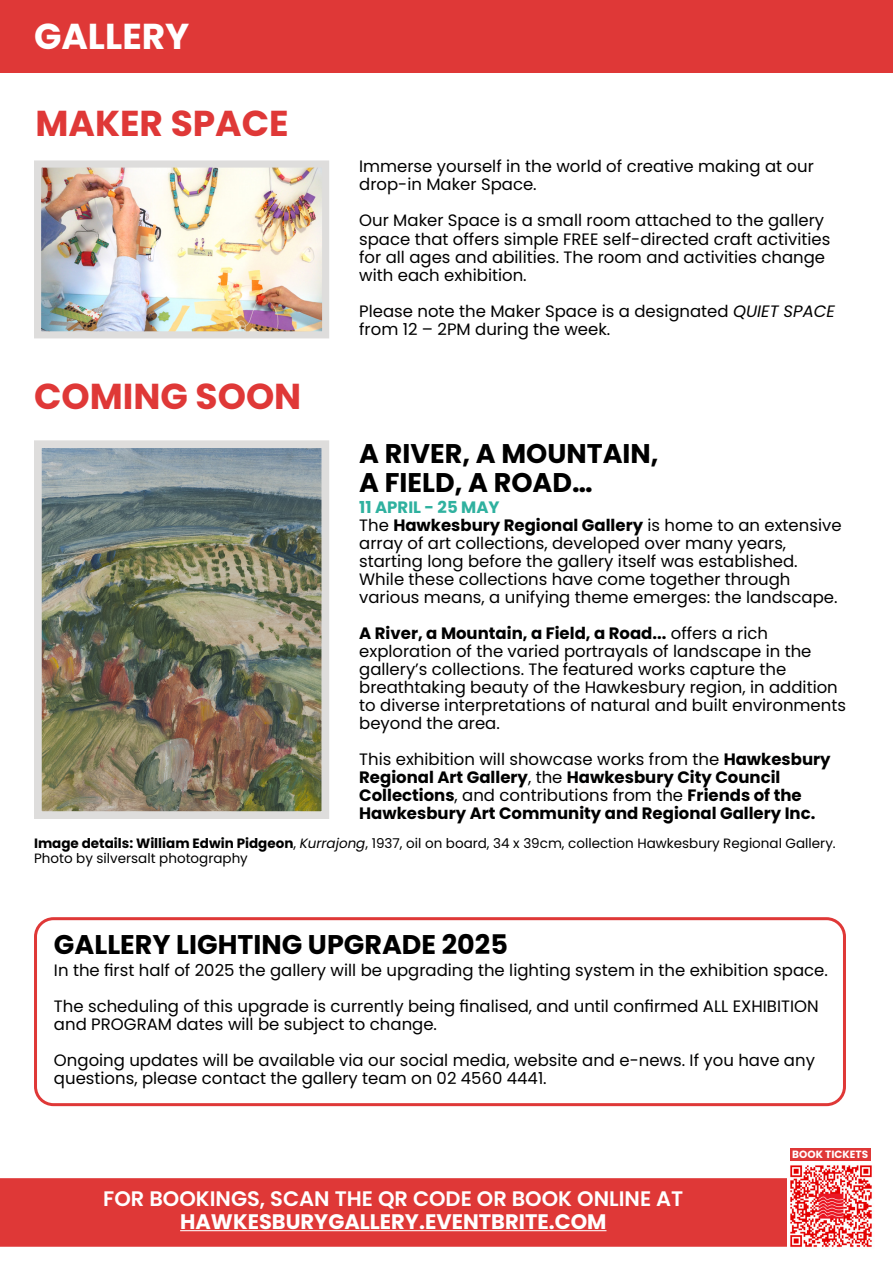
<style>
.page{position:relative;width:893px;height:1263px;background:#fff}
.page>*{position:absolute;margin:0;border:0;box-sizing:border-box;transform-origin:0 0}
.t1{font:700 36px "Poppins";color:#df3837}
.t2{font:700 36px "Poppins";color:#fff}
.t3{font:700 27px/28.5px "Poppins";color:#000}
.t4{font:600 21px "Poppins";color:#fff}
.t5{font:700 21px "Poppins";color:#fff}
.t6{font:16.5px/18px "Poppins";color:#000101}
.t7{font:700 16.5px/18px "Poppins";color:#000101}
.t8{font:13.5px/15px "Poppins";color:#000101}
.t9{font:700 10.5px "Poppins";color:#fff}
.s1{font-style:italic}
.s2{font-weight:700;color:#2fb19f}
.s3{font-weight:700}
.s4{font-weight:400}
</style>
<div class="page">
<div style="left:0;top:0;width:893px;height:72px;background:#df3837"></div>
<img style="left:42px;top:168px;width:279px;height:162px">
<div style="left:34px;top:160px;width:295px;height:178px;border:7px solid #dedddc"></div>
<div style="left:2px;top:1180px;width:809px;height:65px;background:#df3837"></div>
<div style="left:0;top:1178px;width:812px;height:69px;border:3px solid #df3837"></div>
<img style="left:787px;top:1165px;width:85px;height:82px">
<div style="left:790px;top:1148px;width:81px;height:13px;background:#df3837"></div>
<hr style="left:180px;top:1230px;width:426px;height:1px;background:#fff">
<img style="left:43px;top:449px;width:277px;height:361px">
<div style="left:34px;top:440px;width:295px;height:379px;border:8px solid #dedddc"></div>
<div style="left:34px;top:917px;width:812px;height:189px;border:3px solid #df3837;border-radius:18px"></div>
<h1 class="t2" style="left:34px;top:15px;width:157px">GALLERY</h1>
<h1 class="t1" style="left:35px;top:102px;width:255px">MAKER SPACE</h1>
<h1 class="t1" style="left:34px;top:375px;width:269px">COMING SOON</h1>
<p class="t6" style="left:359px;top:158px;width:456px">Immerse yourself in the world of creative making at our drop-in Maker Space.</p>
<p class="t6" style="left:359px;top:212px;width:473px">Our Maker Space is a small room attached to the gallery space that offers simple FREE self-directed craft activities for all ages and abilities. The room and activities change with each exhibition.</p>
<p class="t6" style="left:359px;top:302px;width:477px">Please note the Maker Space is a designated <span class="s1">QUIET SPACE </span>from 12 – 2PM during the week.</p>
<h2 class="t3" style="left:359px;top:440px;width:301px">A RIVER, A MOUNTAIN,<br>A FIELD, A ROAD…</h2>
<p class="t6" style="left:359px;top:498px;width:484px"><span class="s2">11 APRIL - 25 MAY<br></span>The <span class="s3">Hawkesbury Regional Gallery</span> is home to an extensive array of art collections, developed over many years, starting long before the gallery itself was established.<br>While these collections have come together through various means, a unifying theme emerges: the landscape.</p>
<p class="t6" style="left:359px;top:624px;width:488px"><span class="s3">A River, a Mountain, a Field, a Road...</span> offers a rich exploration of the varied portrayals of landscape in the gallery’s collections. The featured works capture the breathtaking beauty of the Hawkesbury region, in addition to diverse interpretations of natural and built environments beyond the area.</p>
<p class="t7" style="left:359px;top:750px;width:473px"><span class="s4">This exhibition will showcase works from the</span> Hawkesbury Regional Art Gallery<span class="s4">, the</span> Hawkesbury City Council Collections<span class="s4">, and contributions from the</span> Friends of the Hawkesbury Art Community and Regional Gallery Inc.</p>
<p class="t8" style="left:34px;top:835px;width:803px"><span class="s3">Image details: William Edwin Pidgeon</span>, <span class="s1">Kurrajong</span>, 1937, oil on board, 34 x 39cm, collection Hawkesbury Regional Gallery.<br>Photo by silversalt photography</p>
<h2 class="t3" style="left:54px;top:930px;width:455px">GALLERY LIGHTING UPGRADE 2025</h2>
<p class="t6" style="left:54px;top:952px;width:775px;line-height:36px">In the first half of 2025 the gallery will be upgrading the lighting system in the exhibition space.<br>The scheduling of this upgrade is currently being finalised, and until confirmed ALL EXHIBITION</p>
<p class="t6" style="left:54px;top:1006px;width:762px;line-height:36px">and PROGRAM dates will be subject to change.<br>Ongoing updates will be available via our social media, website and e-news. If you have any</p>
<p class="t6" style="left:54px;top:1069px;width:494px">questions, please contact the gallery team on 02 4560 4441.</p>
<p class="t4" style="left:103px;top:1187px;width:582px">FOR BOOKINGS, SCAN THE QR CODE OR BOOK ONLINE AT</p>
<p class="t5" style="left:180px;top:1209px;width:428px">HAWKESBURYGALLERY.EVENTBRITE.COM</p>
<p class="t9" style="left:792px;top:1148px;width:77px">BOOK TICKETS</p>
</div>
